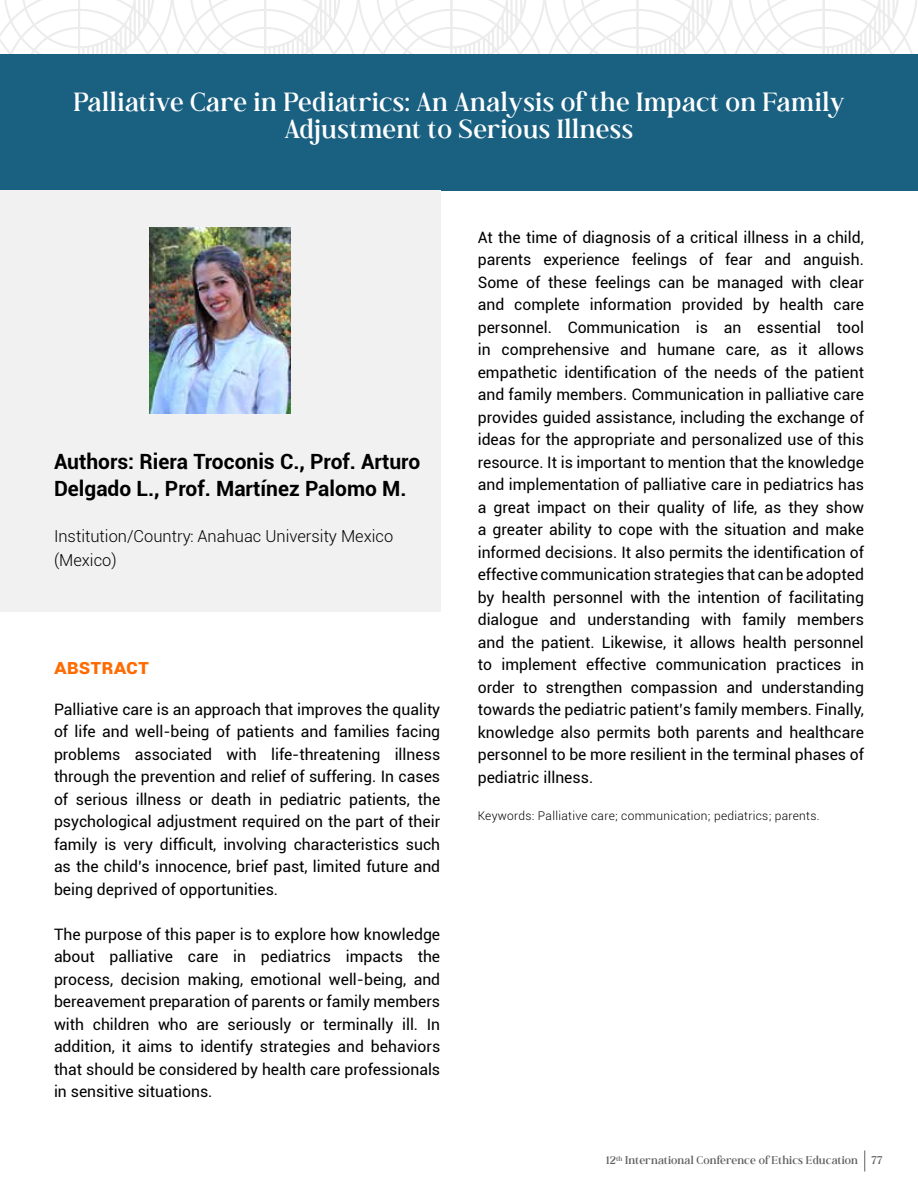
<style>
.page{position:relative;width:918px;height:1188px;background:#fff}
.page>*{position:absolute;margin:0;border:0;box-sizing:border-box;transform-origin:0 0}
.t1{font:21px/27px "Andine";letter-spacing:.025em;color:#fff;text-align:center}
.t2{font:700 21px/27px "Roboto";color:#000}
.t3{font:700 21px "Roboto";color:#ff6b00}
.t4{font:300 16.5px/24px "Roboto";color:#000}
.t5{font:15.75px/22.5px "Roboto";color:#000;text-align:justify}
.t6{font:300 12px "Roboto";letter-spacing:.025em;color:#000}
.t7{font:9px "Andine";letter-spacing:.015em;color:#606060}
</style>
<div class="page">
<svg style="left:0;top:0;width:917px;height:54px"></svg>
<svg style="left:864px;top:1150px;width:1px;height:22px"></svg>
<div style="left:0;top:54px;width:918px;height:136px;background:#196081"></div>
<div style="left:0;top:190px;width:440px;height:422px;background:#f1f1f1"></div>
<img style="left:149px;top:227px;width:142px;height:186px">
<h1 class="t1" style="left:73px;top:87px;width:773px">Palliative Care in Pediatrics: An Analysis of the Impact on Family<br>Adjustment to Serious Illness</h1>
<h1 class="t2" style="left:54px;top:447px;width:368px">Authors: Riera Troconis C., Prof. Arturo<br>Delgado L., Prof. Martínez Palomo M.</h1>
<p class="t4" style="left:54px;top:524px;width:341px">Institution/Country: Anahuac University Mexico (Mexico)</p>
<h1 class="t3" style="left:54px;top:652px;width:97px">Abstract</h1>
<p class="t5" style="left:54px;top:697px;width:388px">Palliative care is an approach that improves the quality of life and well-being of patients and families facing problems associated with life-threatening illness through the prevention and relief of suffering. In cases of serious illness or death in pediatric patients, the psychological adjustment required on the part of their family is very difficult, involving characteristics such as the child’s innocence, brief past, limited future and being deprived of opportunities.</p>
<p class="t5" style="left:54px;top:922px;width:388px">The purpose of this paper is to explore how knowledge about palliative care in pediatrics impacts the process, decision making, emotional well-being, and bereavement preparation of parents or family members with children who are seriously or terminally ill. In addition, it aims to identify strategies and behaviors that should be considered by health care professionals in sensitive situations.</p>
<p class="t5" style="left:478px;top:225px;width:388px">At the time of diagnosis of a critical illness in a child, parents experience feelings of fear and anguish.<br>Some of these feelings can be managed with clear and complete information provided by health care personnel. Communication is an essential tool in comprehensive and humane care, as it allows empathetic identification of the needs of the patient and family members. Communication in palliative care provides guided assistance, including the exchange of ideas for the appropriate and personalized use of this resource. It is important to mention that the knowledge and implementation of palliative care in pediatrics has a great impact on their quality of life, as they show a greater ability to cope with the situation and make informed decisions. It also permits the identification of effective communication strategies that can be adopted by health personnel with the intention of facilitating dialogue and understanding with family members and the patient. Likewise, it allows health personnel to implement effective communication practices in order to strengthen compassion and understanding towards the pediatric patient’s family members. Finally, knowledge also permits both parents and healthcare personnel to be more resilient in the terminal phases of pediatric illness.</p>
<p class="t6" style="left:478px;top:808px;width:343px">Keywords: Palliative care; communication; pediatrics; parents.</p>
<p class="t7" style="left:606px;top:1152px;width:253px">12<sup>th</sup> International Conference of Ethics Education</p>
<p class="t7" style="left:872px;top:1152px;width:12px">77</p>
</div>
